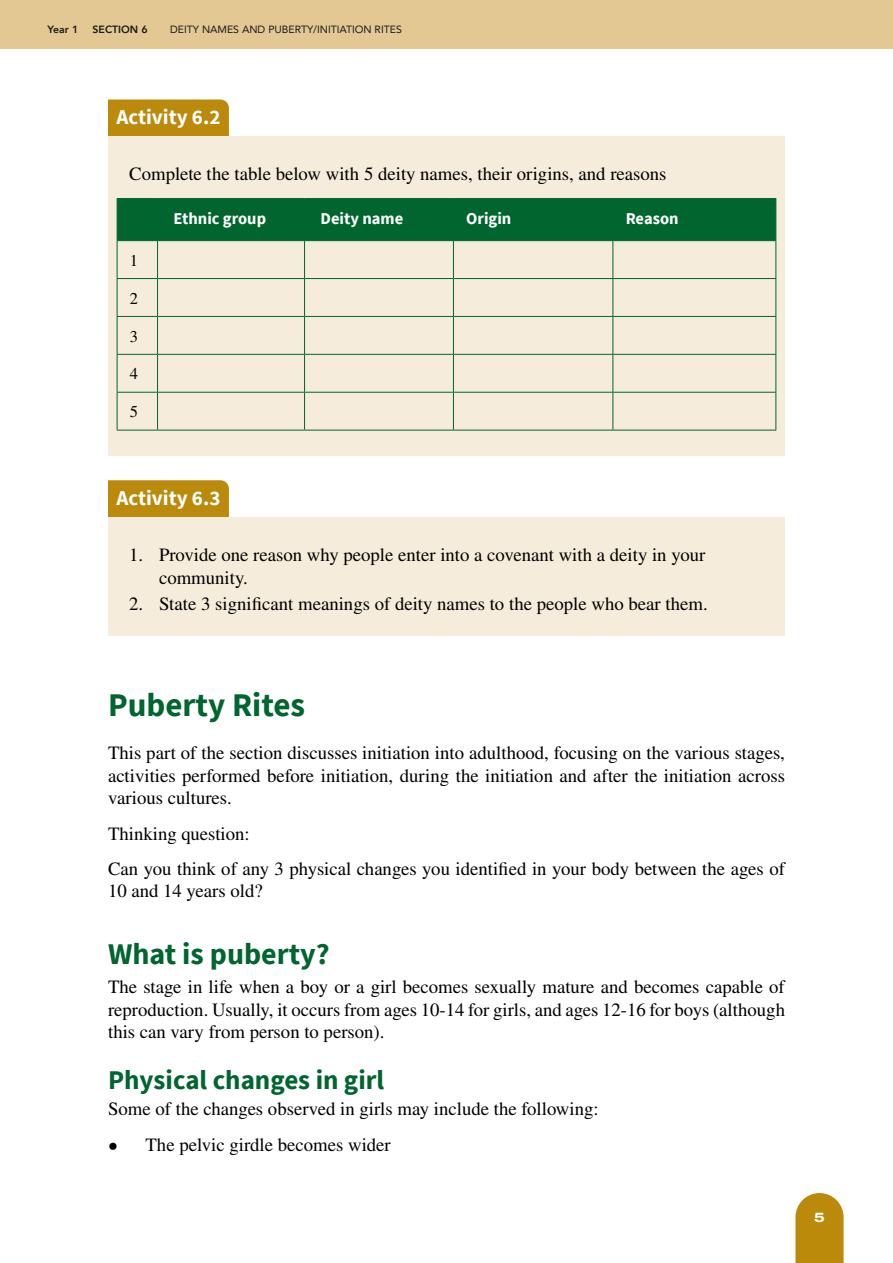
<style>
.page{position:relative;width:893px;height:1263px;background:#fff}
.page>*{position:absolute;margin:0;border:0;box-sizing:border-box;transform-origin:0 0}
.t1{font:700 33px "Source Sans Pro";color:#00652e}
.t2{font:700 30px "Source Sans Pro";color:#00652e}
.t3{font:700 27px "Source Sans Pro";color:#00652e}
.t4{font:700 21px "Source Sans Pro";color:#fff}
.t5{font:18.75px/22.5px "STIX General";color:#000}
.t6{font:700 16.5px "Source Sans Pro";color:#fff}
.t7{font:16.5px "STIX General";color:#000}
.t8{font:800 13.5px "Archivo Expanded";color:#fff}
.t9{font:10.5px "Avenir";color:#1a1a1a}
.t10{font:800 10.5px "Avenir";color:#1a1a1a}
</style>
<div class="page">
<div style="left:0;top:0;width:893px;height:49px;background:#e3c894"></div>
<svg style="left:795px;top:1193px;width:49px;height:70px"></svg>
<div style="left:108px;top:99px;width:121px;height:38px;background:#bb8a0b"></div>
<div style="left:108px;top:137px;width:677px;height:69px;background:#f6ecdc"></div>
<div style="left:108px;top:168px;width:677px;height:288px;background:#f6ecdc"></div>
<div style="left:108px;top:480px;width:121px;height:37px;background:#bb8a0b"></div>
<div style="left:108px;top:517px;width:677px;height:92px;background:#f6ecdc"></div>
<div style="left:108px;top:566px;width:677px;height:70px;background:#f6ecdc"></div>
<div style="left:118px;top:199px;width:657px;height:41px;background:#00652e"></div>
<hr style="left:157px;top:199px;width:1px;height:41px;background:#00652e">
<hr style="left:304px;top:199px;width:1px;height:41px;background:#00652e">
<hr style="left:453px;top:199px;width:1px;height:41px;background:#00652e">
<hr style="left:612px;top:199px;width:1px;height:41px;background:#00652e">
<hr style="left:157px;top:241px;width:1px;height:37px;background:#00652e">
<hr style="left:304px;top:241px;width:1px;height:37px;background:#00652e">
<hr style="left:453px;top:241px;width:1px;height:37px;background:#00652e">
<hr style="left:612px;top:241px;width:1px;height:37px;background:#00652e">
<hr style="left:117px;top:278px;width:41px;height:1px;background:#00652e">
<hr style="left:158px;top:278px;width:147px;height:1px;background:#00652e">
<hr style="left:157px;top:279px;width:1px;height:37px;background:#00652e">
<hr style="left:305px;top:278px;width:148px;height:1px;background:#00652e">
<hr style="left:304px;top:279px;width:1px;height:37px;background:#00652e">
<hr style="left:453px;top:278px;width:160px;height:1px;background:#00652e">
<hr style="left:453px;top:279px;width:1px;height:37px;background:#00652e">
<hr style="left:613px;top:278px;width:163px;height:1px;background:#00652e">
<hr style="left:612px;top:279px;width:1px;height:37px;background:#00652e">
<hr style="left:117px;top:316px;width:41px;height:1px;background:#00652e">
<hr style="left:158px;top:316px;width:147px;height:1px;background:#00652e">
<hr style="left:157px;top:317px;width:1px;height:37px;background:#00652e">
<hr style="left:305px;top:316px;width:148px;height:1px;background:#00652e">
<hr style="left:304px;top:317px;width:1px;height:37px;background:#00652e">
<hr style="left:453px;top:316px;width:160px;height:1px;background:#00652e">
<hr style="left:453px;top:317px;width:1px;height:37px;background:#00652e">
<hr style="left:613px;top:316px;width:163px;height:1px;background:#00652e">
<hr style="left:612px;top:317px;width:1px;height:37px;background:#00652e">
<hr style="left:117px;top:354px;width:41px;height:1px;background:#00652e">
<hr style="left:158px;top:354px;width:147px;height:1px;background:#00652e">
<hr style="left:157px;top:355px;width:1px;height:37px;background:#00652e">
<hr style="left:305px;top:354px;width:148px;height:1px;background:#00652e">
<hr style="left:304px;top:355px;width:1px;height:37px;background:#00652e">
<hr style="left:453px;top:354px;width:160px;height:1px;background:#00652e">
<hr style="left:453px;top:355px;width:1px;height:37px;background:#00652e">
<hr style="left:613px;top:354px;width:163px;height:1px;background:#00652e">
<hr style="left:612px;top:355px;width:1px;height:37px;background:#00652e">
<hr style="left:117px;top:392px;width:41px;height:1px;background:#00652e">
<hr style="left:158px;top:392px;width:147px;height:1px;background:#00652e">
<hr style="left:157px;top:393px;width:1px;height:37px;background:#00652e">
<hr style="left:305px;top:392px;width:148px;height:1px;background:#00652e">
<hr style="left:304px;top:393px;width:1px;height:37px;background:#00652e">
<hr style="left:453px;top:392px;width:160px;height:1px;background:#00652e">
<hr style="left:453px;top:393px;width:1px;height:37px;background:#00652e">
<hr style="left:613px;top:392px;width:163px;height:1px;background:#00652e">
<hr style="left:612px;top:393px;width:1px;height:37px;background:#00652e">
<hr style="left:117px;top:241px;width:1px;height:37px;background:#00652e">
<hr style="left:775px;top:241px;width:1px;height:37px;background:#00652e">
<hr style="left:117px;top:279px;width:1px;height:37px;background:#00652e">
<hr style="left:775px;top:279px;width:1px;height:37px;background:#00652e">
<hr style="left:117px;top:317px;width:1px;height:37px;background:#00652e">
<hr style="left:775px;top:317px;width:1px;height:37px;background:#00652e">
<hr style="left:117px;top:355px;width:1px;height:37px;background:#00652e">
<hr style="left:775px;top:355px;width:1px;height:37px;background:#00652e">
<hr style="left:117px;top:393px;width:1px;height:37px;background:#00652e">
<hr style="left:775px;top:393px;width:1px;height:37px;background:#00652e">
<hr style="left:117px;top:430px;width:41px;height:1px;background:#00652e">
<hr style="left:158px;top:430px;width:147px;height:1px;background:#00652e">
<hr style="left:305px;top:430px;width:148px;height:1px;background:#00652e">
<hr style="left:453px;top:430px;width:160px;height:1px;background:#00652e">
<hr style="left:613px;top:430px;width:163px;height:1px;background:#00652e">
<hr style="left:117px;top:198px;width:41px;height:1px;background:#00652e">
<hr style="left:117px;top:199px;width:1px;height:41px;background:#00652e">
<hr style="left:158px;top:198px;width:147px;height:1px;background:#00652e">
<hr style="left:305px;top:198px;width:148px;height:1px;background:#00652e">
<hr style="left:453px;top:198px;width:160px;height:1px;background:#00652e">
<hr style="left:613px;top:198px;width:163px;height:1px;background:#00652e">
<hr style="left:775px;top:199px;width:1px;height:41px;background:#00652e">
<hr style="left:117px;top:240px;width:41px;height:1px;background:#00652e">
<hr style="left:158px;top:240px;width:147px;height:1px;background:#00652e">
<hr style="left:305px;top:240px;width:148px;height:1px;background:#00652e">
<hr style="left:453px;top:240px;width:160px;height:1px;background:#00652e">
<hr style="left:613px;top:240px;width:163px;height:1px;background:#00652e">
<p class="t10" style="left:48px;top:21px;width:32px">Year 1</p>
<p class="t10" style="left:93px;top:21px;width:57px">SECTION 6</p>
<p class="t9" style="left:170px;top:21px;width:233px">DEITY NAMES AND PUBERTY/INITIATION RITES</p>
<p class="t4" style="left:117px;top:103px;width:105px">Activity 6.2</p>
<p class="t5" style="left:129px;top:164px;width:539px">Complete the table below with 5 deity names, their origins, and reasons</p>
<p class="t6" style="left:174px;top:207px;width:94px">Ethnic group</p>
<p class="t6" style="left:321px;top:207px;width:84px">Deity name</p>
<p class="t6" style="left:466px;top:207px;width:47px">Origin</p>
<p class="t6" style="left:626px;top:207px;width:54px">Reason</p>
<p class="t7" style="left:130px;top:249px;width:10px">1</p>
<p class="t7" style="left:130px;top:287px;width:10px">2</p>
<p class="t7" style="left:130px;top:325px;width:10px">3</p>
<p class="t7" style="left:130px;top:363px;width:10px">4</p>
<p class="t7" style="left:130px;top:400px;width:10px">5</p>
<p class="t4" style="left:117px;top:483px;width:105px">Activity 6.3</p>
<p class="t5" style="left:159px;top:544px;width:548px;text-indent:-30px">1. Provide one reason why people enter into a covenant with a deity in your community.</p>
<p class="t5" style="left:129px;top:594px;width:580px">2. State 3 significant meanings of deity names to the people who bear them.</p>
<h1 class="t1" style="left:108px;top:682px;width:199px">Puberty Rites</h1>
<p class="t5" style="left:108px;top:743px;width:678px;text-align:justify">This part of the section discusses initiation into adulthood, focusing on the various stages, activities performed before initiation, during the initiation and after the initiation across various cultures.</p>
<p class="t5" style="left:108px;top:816px;width:678px;line-height:35.2px">Thinking question:<br>Can you think of any 3 physical changes you identified in your body between the ages of</p>
<p class="t5" style="left:108px;top:881px;width:156px">10 and 14 years old?</p>
<h2 class="t2" style="left:108px;top:934px;width:223px">What is puberty?</h2>
<p class="t5" style="left:108px;top:976px;width:678px;text-align:justify">The stage in life when a boy or a girl becomes sexually mature and becomes capable of reproduction. Usually, it occurs from ages 10-14 for girls, and ages 12-16 for boys (although this can vary from person to person).</p>
<h3 class="t3" style="left:108px;top:1061px;width:278px">Physical changes in girl</h3>
<p class="t5" style="left:108px;top:1099px;width:492px">Some of the changes observed in girls may include the following:</p>
<p class="t5" style="left:108px;top:1134px;width:284px">• The pelvic girdle becomes wider</p>
<p class="t8" style="left:814px;top:1207px;width:12px">5</p>
</div>
